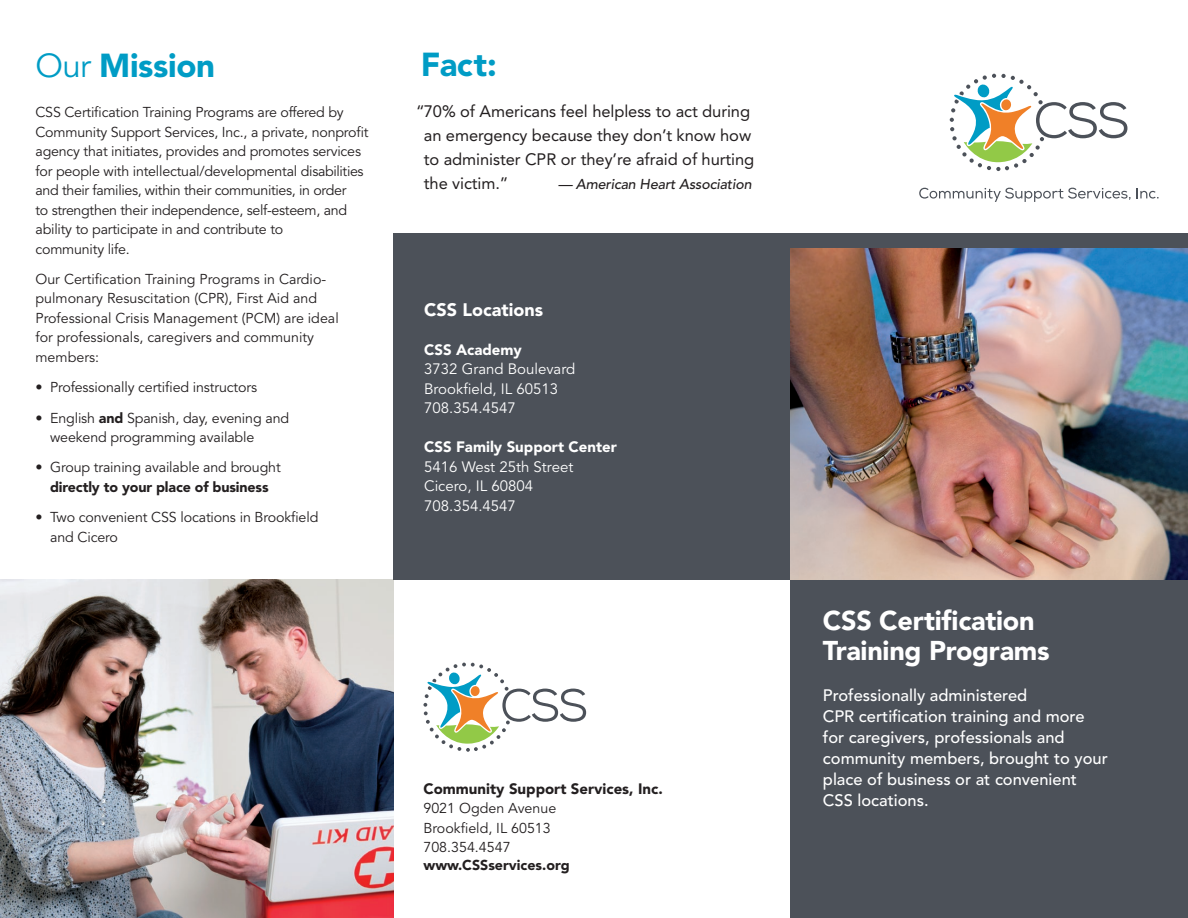
<style>
.page{position:relative;width:1188px;height:918px;background:#fff}
.page>*{position:absolute;margin:0;border:0;box-sizing:border-box;transform-origin:0 0}
.t1{font:900 33px "Avenir";letter-spacing:-.01em;color:#009cc5}
.t2{font:900 27px/30px "Avenir";letter-spacing:-.01em;color:#fff}
.t3{font:900 18px "Avenir";color:#fff}
.t4{font:500 16.5px/21px "Avenir";color:#fff}
.t5{font:16.5px/24px "Avenir";letter-spacing:-.005em;color:#231f20}
.t6{font:15px "Avenir";color:#fff}
.t7{font:900 15px "Avenir";color:#fff}
.t8{font:900 15px "Avenir";color:#231f20}
.t9{font:14.25px/19.5px "Avenir";letter-spacing:-.01em;color:#231f20}
.t10{font:italic 500 14.25px "Avenir";letter-spacing:-.01em;color:#231f20}
.t11{font:900 14.25px "Avenir";color:#231f20}
.s1{font-weight:400}
.s2{font-weight:900}
</style>
<div class="page">
<div style="left:790px;top:233px;width:398px;height:685px;background:#4c5159"></div>
<img style="left:0;top:580px;width:393px;height:338px">
<svg style="left:950px;top:74px;width:177px;height:97px"></svg>
<svg style="left:919px;top:188px;width:212px;height:14px"></svg>
<svg style="left:1137px;top:188px;width:22px;height:11px"></svg>
<svg style="left:423px;top:663px;width:163px;height:89px"></svg>
<div style="left:393px;top:233px;width:398px;height:347px;background:#4c5159"></div>
<img style="left:791px;top:249px;width:397px;height:331px">
<p class="t1" style="left:36px;top:45px;width:181px"><span class="s1">Our</span> Mission</p>
<p class="t9" style="left:36px;top:103px;width:335px">CSS Certification Training Programs are offered by Community Support Services, Inc., a private, nonprofit agency that initiates, provides and promotes services for people with intellectual/developmental disabilities and their families, within their communities, in order<br>to strengthen their independence, self-esteem, and ability to participate in and contribute to<br>community life.</p>
<p class="t9" style="left:36px;top:270px;width:305px">Our Certification Training Programs in Cardio&shy;pulmonary Resuscitation (CPR), First Aid and Professional Crisis Management (PCM) are ideal for professionals, caregivers and community members:</p>
<p class="t9" style="left:36px;top:378px;width:223px">• Professionally certified instructors</p>
<p class="t9" style="left:50px;top:408px;width:241px;text-indent:-15px">• English <span class="s2">and</span> Spanish, day, evening and weekend programming available</p>
<p class="t9" style="left:36px;top:458px;width:247px;text-align:center">• Group training available and brought <span class="s2">directly to your place of business</span></p>
<p class="t9" style="left:50px;top:508px;width:270px;text-indent:-15px">• Two convenient CSS locations in Brookfield and Cicero</p>
<p class="t1" style="left:421px;top:45px;width:78px">Fact:</p>
<p class="t5" style="left:424px;top:99px;width:332px;text-indent:-8px">“70% of Americans feel helpless to act during an emergency because they don’t know how to administer CPR or they’re afraid of hurting the victim.”</p>
<p class="t10" style="left:558px;top:176px;width:195px">— American Heart Association</p>
<p class="t3" style="left:424px;top:299px;width:120px">CSS Locations</p>
<p class="t7" style="left:424px;top:341px;width:99px">CSS Academy</p>
<p class="t6" style="left:424px;top:361px;width:153px">3732 Grand Boulevard</p>
<p class="t6" style="left:424px;top:380px;width:136px">Brookfield, IL 60513</p>
<p class="t6" style="left:424px;top:400px;width:93px">708.354.4547</p>
<p class="t7" style="left:424px;top:438px;width:194px">CSS Family Support Center</p>
<p class="t6" style="left:424px;top:458px;width:151px">5416 West 25th Street</p>
<p class="t6" style="left:424px;top:478px;width:111px">Cicero, IL 60804</p>
<p class="t6" style="left:424px;top:497px;width:93px">708.354.4547</p>
<p class="t6" style="left:424px;top:336px;width:153px">3732 Grand Boulevard</p>
<p class="t6" style="left:424px;top:356px;width:136px">Brookfield, IL 60513</p>
<p class="t6" style="left:424px;top:375px;width:93px">708.354.4547</p>
<p class="t6" style="left:424px;top:434px;width:151px">5416 West 25th Street</p>
<p class="t6" style="left:424px;top:453px;width:111px">Cicero, IL 60804</p>
<p class="t6" style="left:424px;top:473px;width:93px">708.354.4547</p>
<p class="t8" style="left:423px;top:780px;width:241px">Community Support Services, Inc.</p>
<p class="t9" style="left:423px;top:799px;width:134px">9021 Ogden Avenue</p>
<p class="t9" style="left:423px;top:819px;width:129px">Brookfield, IL 60513</p>
<p class="t9" style="left:423px;top:838px;width:89px">708.354.4547</p>
<p class="t11" style="left:423px;top:857px;width:148px">www.CSSservices.org</p>
<p class="t2" style="left:823px;top:606px;width:228px">CSS Certification<br>Training Programs</p>
<p class="t4" style="left:823px;top:685px;width:286px">Professionally administered<br>CPR certification training and more for caregivers, professionals and community members, brought to your place of business or at convenient<br>CSS locations.</p>
</div>
